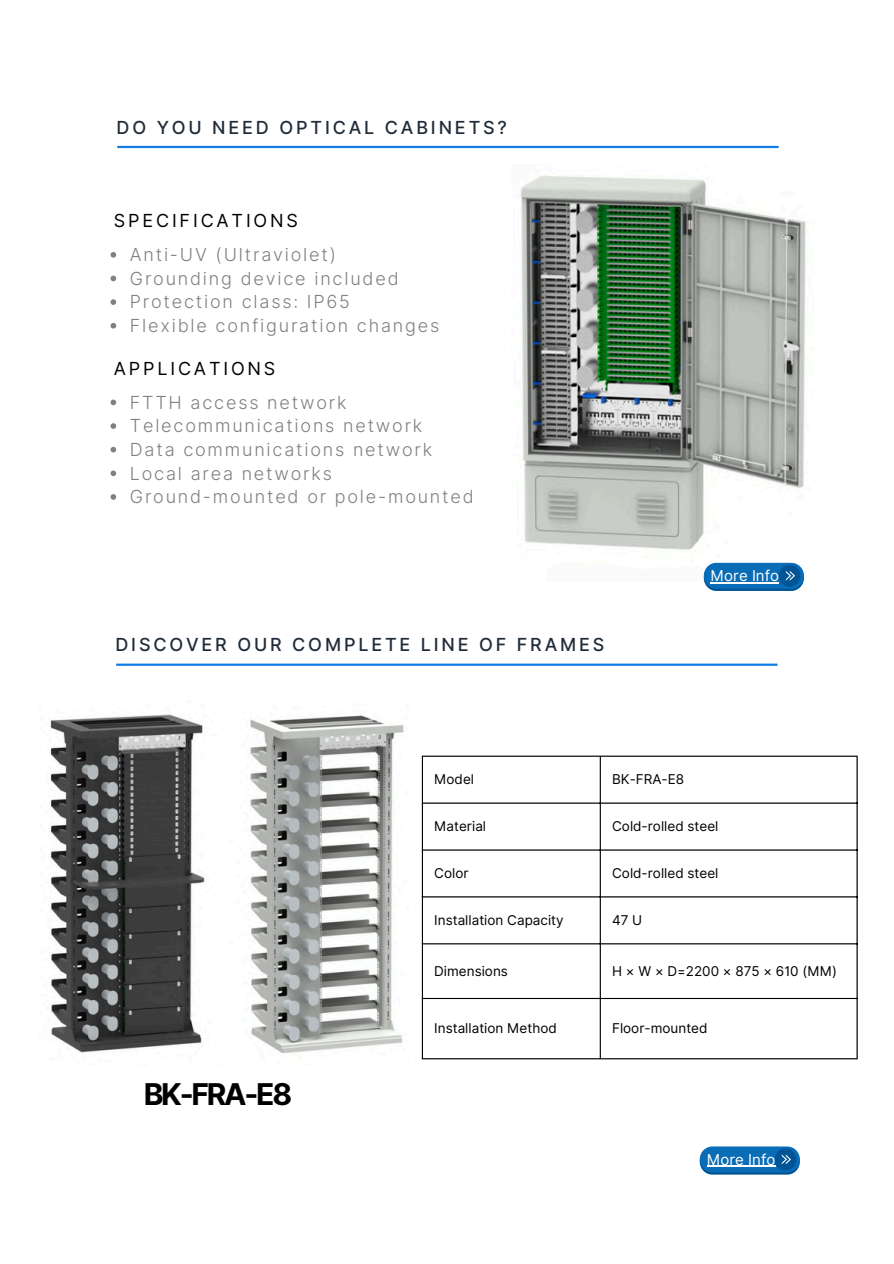
<style>
.page{position:relative;width:894px;height:1264px;background:#fff}
.page>*{position:absolute;margin:0;border:0;box-sizing:border-box;transform-origin:0 0}
.t1{font:700 30px "Inter";letter-spacing:-.075em;color:#000}
.t2{font:300 18px "Inter";letter-spacing:.1em;color:#808080}
.t3{font:500 18px "Inter";letter-spacing:.16em;color:#212c3a}
.t4{font:18px "Inter";letter-spacing:.16em;color:#000}
.t5{font:15px "Inter";color:#fff}
.t6{font:13.5px "Inter";color:#000}
</style>
<div class="page">
<img style="left:511px;top:128px;width:303px;height:454px;border-radius:23px">
<div style="left:93px;top:93px;width:707px;height:71px;background:#fff"></div>
<hr style="left:117px;top:146px;width:661px;height:2px;background:#127ce5">
<hr style="left:116px;top:663px;width:661px;height:3px;background:#127ce5">
<hr style="left:422px;top:756px;width:1px;height:302px;background:#000">
<hr style="left:599px;top:756px;width:1px;height:302px;background:#000">
<hr style="left:856px;top:756px;width:1px;height:302px;background:#000">
<hr style="left:422px;top:755px;width:435px;height:1px;background:#000">
<hr style="left:422px;top:802px;width:435px;height:1px;background:#000">
<hr style="left:422px;top:849px;width:435px;height:1px;background:#000">
<hr style="left:422px;top:896px;width:435px;height:1px;background:#000">
<hr style="left:422px;top:943px;width:435px;height:1px;background:#000">
<hr style="left:422px;top:997px;width:435px;height:2px;background:#000">
<hr style="left:422px;top:1058px;width:435px;height:1px;background:#000">
<svg style="left:110px;top:252px;width:6px;height:6px"></svg>
<svg style="left:110px;top:276px;width:6px;height:5px"></svg>
<svg style="left:110px;top:299px;width:6px;height:6px"></svg>
<svg style="left:110px;top:323px;width:6px;height:5px"></svg>
<svg style="left:110px;top:399px;width:6px;height:6px"></svg>
<svg style="left:110px;top:423px;width:6px;height:6px"></svg>
<svg style="left:110px;top:447px;width:6px;height:5px"></svg>
<svg style="left:110px;top:470px;width:6px;height:6px"></svg>
<svg style="left:110px;top:494px;width:6px;height:6px"></svg>
<img style="left:50px;top:714px;width:354px;height:339px">
<svg style="left:703px;top:563px;width:100px;height:28px;background:#1c74b6"></svg>
<hr style="left:710px;top:582px;width:68px;height:1px;background:#fff">
<svg style="left:699px;top:1146px;width:100px;height:28px;background:#2076b7"></svg>
<hr style="left:706px;top:1165px;width:69px;height:1px;background:#fff">
<h2 class="t3" style="left:117px;top:116px;width:392px">DO YOU NEED OPTICAL CABINETS?</h2>
<p class="t4" style="left:114px;top:210px;width:185px">SPECIFICATIONS</p>
<p class="t2" style="left:130px;top:243px;width:207px">Anti-UV (Ultraviolet)</p>
<p class="t2" style="left:130px;top:267px;width:270px">Grounding device included</p>
<p class="t2" style="left:130px;top:291px;width:221px">Protection class: IP65</p>
<h2 class="t2" style="left:130px;top:314px;width:311px">Flexible configuration changes</h2>
<p class="t4" style="left:114px;top:357px;width:163px">APPLICATIONS</p>
<h1 class="t2" style="left:130px;top:391px;width:218px">FTTH access network</h1>
<p class="t2" style="left:130px;top:415px;width:294px">Telecommunications network</p>
<p class="t2" style="left:130px;top:438px;width:304px">Data communications network</p>
<p class="t2" style="left:130px;top:462px;width:203px">Local area networks</p>
<p class="t2" style="left:130px;top:485px;width:345px">Ground-mounted or pole-mounted</p>
<p class="t3" style="left:115px;top:634px;width:490px">DISCOVER OUR COMPLETE LINE OF FRAMES</p>
<p class="t5" style="left:710px;top:566px;width:70px">More Info</p>
<p class="t6" style="left:434px;top:770px;width:41px">Model</p>
<h3 class="t6" style="left:612px;top:770px;width:74px">BK-FRA-E8</h3>
<p class="t6" style="left:434px;top:817px;width:53px">Material</p>
<p class="t6" style="left:612px;top:817px;width:108px">Cold-rolled steel</p>
<p class="t6" style="left:434px;top:864px;width:36px">Color</p>
<p class="t6" style="left:612px;top:864px;width:108px">Cold-rolled steel</p>
<h3 class="t6" style="left:434px;top:911px;width:131px">Installation Capacity</h3>
<p class="t6" style="left:612px;top:911px;width:32px">47 U</p>
<p class="t6" style="left:434px;top:962px;width:75px">Dimensions</p>
<p class="t6" style="left:612px;top:962px;width:226px">H × W × D=2200 × 875 × 610 (MM)</p>
<p class="t1" style="left:144px;top:1076px;width:150px">BK-FRA-E8</p>
<p class="t6" style="left:434px;top:1019px;width:124px">Installation Method</p>
<p class="t6" style="left:612px;top:1019px;width:97px">Floor-mounted</p>
<p class="t5" style="left:706px;top:1150px;width:70px">More Info</p>
</div>
